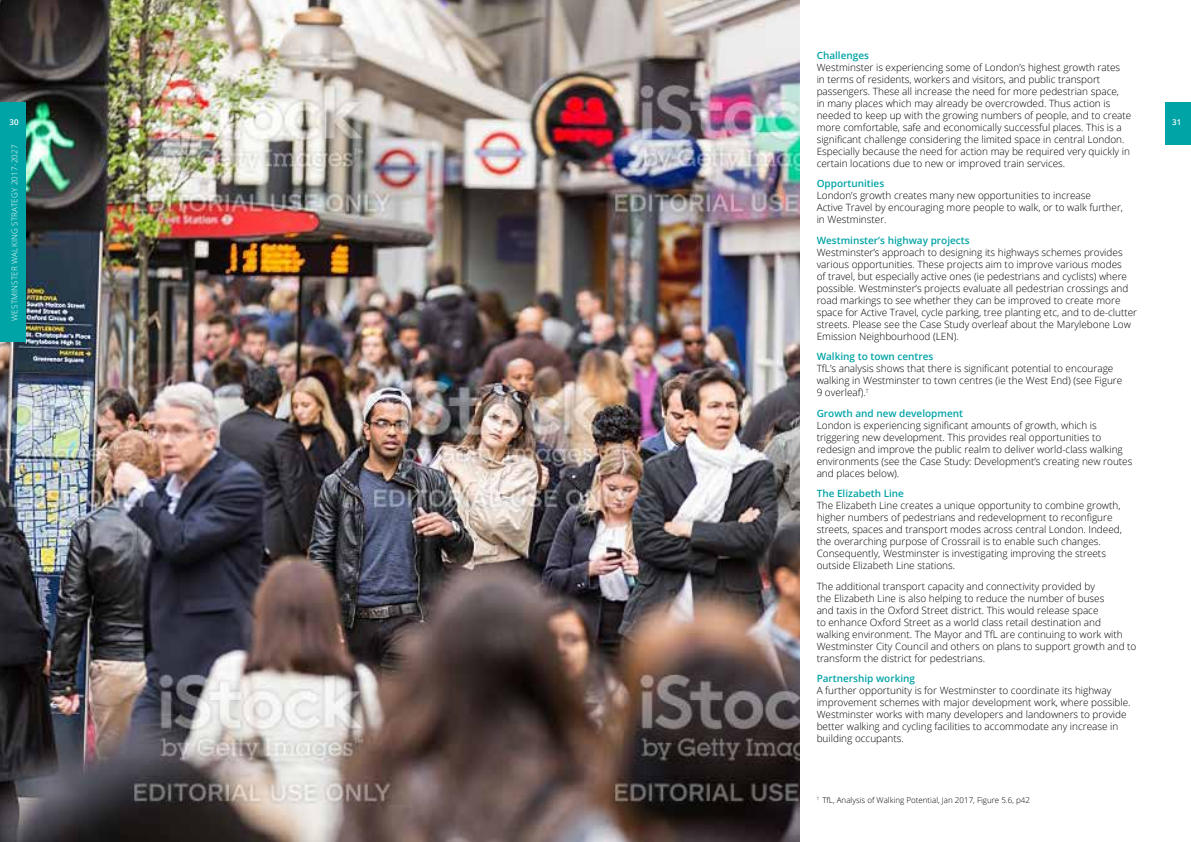
<style>
.page{position:relative;width:1191px;height:842px;background:#fff}
.page>*{position:absolute;margin:0;border:0;box-sizing:border-box;transform-origin:0 0}
.t1{font:300 10px/12px "Open Sans";color:#000}
.t2{font:600 10px "Open Sans";color:#00a3a6}
.t3{font:300 8px "Open Sans";color:#000}
.t4{font:300 8px "Open Sans";letter-spacing:.025em;color:#fff}
.t5{font:600 8px "Open Sans";color:#fff}
</style>
<div class="page">
<img style="left:0;top:0;width:799px;height:842px">
<div style="left:0;top:102px;width:26px;height:240px;background:#00a3a6"></div>
<div style="left:1165px;top:102px;width:26px;height:43px;background:#00a3a6"></div>
<p class="t2" style="left:816px;top:48px;width:54px">Challenges</p>
<p class="t1" style="left:816px;top:61px;width:316px">Westminster is experiencing some of London’s highest growth rates<br>in terms of residents, workers and visitors, and public transport passengers. These all increase the need for more pedestrian space,<br>in many places which may already be overcrowded. Thus action is needed to keep up with the growing numbers of people, and to create more comfortable, safe and economically successful places. This is a significant challenge considering the limited space in central London.<br>Especially because the need for action may be required very quickly in certain locations due to new or improved train services.</p>
<p class="t2" style="left:816px;top:177px;width:69px">Opportunities</p>
<p class="t1" style="left:816px;top:189px;width:308px">London’s growth creates many new opportunities to increase<br>Active Travel by encouraging more people to walk, or to walk further, in Westminster.</p>
<p class="t2" style="left:816px;top:233px;width:154px">Westminster’s highway projects</p>
<p class="t1" style="left:816px;top:246px;width:322px">Westminster’s approach to designing its highways schemes provides various opportunities. These projects aim to improve various modes<br>of travel, but especially active ones (ie pedestrians and cyclists) where possible. Westminster’s projects evaluate all pedestrian crossings and road markings to see whether they can be improved to create more space for Active Travel, cycle parking, tree planting etc, and to de-clutter streets. Please see the Case Study overleaf about the Marylebone Low Emission Neighbourhood (LEN).</p>
<p class="t2" style="left:816px;top:350px;width:118px">Walking to town centres</p>
<p class="t1" style="left:816px;top:362px;width:307px">TfL’s analysis shows that there is significant potential to encourage walking in Westminster to town centres (ie the West End) (see Figure<br>9 overleaf).<sup>†</sup></p>
<p class="t2" style="left:816px;top:406px;width:148px">Growth and new development</p>
<p class="t1" style="left:816px;top:419px;width:317px">London is experiencing significant amounts of growth, which is triggering new development. This provides real opportunities to redesign and improve the public realm to deliver world-class walking environments (see the Case Study: Development’s creating new routes and places below).</p>
<p class="t2" style="left:816px;top:487px;width:89px">The Elizabeth Line</p>
<p class="t1" style="left:816px;top:499px;width:307px">The Elizabeth Line creates a unique opportunity to combine growth, higher numbers of pedestrians and redevelopment to reconfigure streets, spaces and transport modes across central London. Indeed, the overarching purpose of Crossrail is to enable such changes.<br>Consequently, Westminster is investigating improving the streets outside Elizabeth Line stations.</p>
<p class="t1" style="left:816px;top:580px;width:321px">The additional transport capacity and connectivity provided by<br>the Elizabeth Line is also helping to reduce the number of buses<br>and taxis in the Oxford Street district. This would release space<br>to enhance Oxford Street as a world class retail destination and walking environment. The Mayor and TfL are continuing to work with Westminster City Council and others on plans to support growth and to transform the district for pedestrians.</p>
<p class="t2" style="left:816px;top:672px;width:100px">Partnership working</p>
<p class="t1" style="left:816px;top:684px;width:315px">A further opportunity is for Westminster to coordinate its highway improvement schemes with major development work, where possible.<br>Westminster works with many developers and landowners to provide better walking and cycling facilities to accommodate any increase in building occupants.</p>
<p class="t5" style="left:10px;top:117px;width:11px">30</p>
<p class="t5" style="left:1172px;top:117px;width:11px">31</p>
<p class="t4" style="left:9px;top:321px;width:178px;rotate:-90deg">WESTMINSTER WALKING STRATEGY 2017-2027</p>
<p class="t3" style="left:816px;top:794px;width:215px"><sup>†</sup> TfL, Analysis of Walking Potential, Jan 2017, Figure 5.6, p42</p>
</div>
